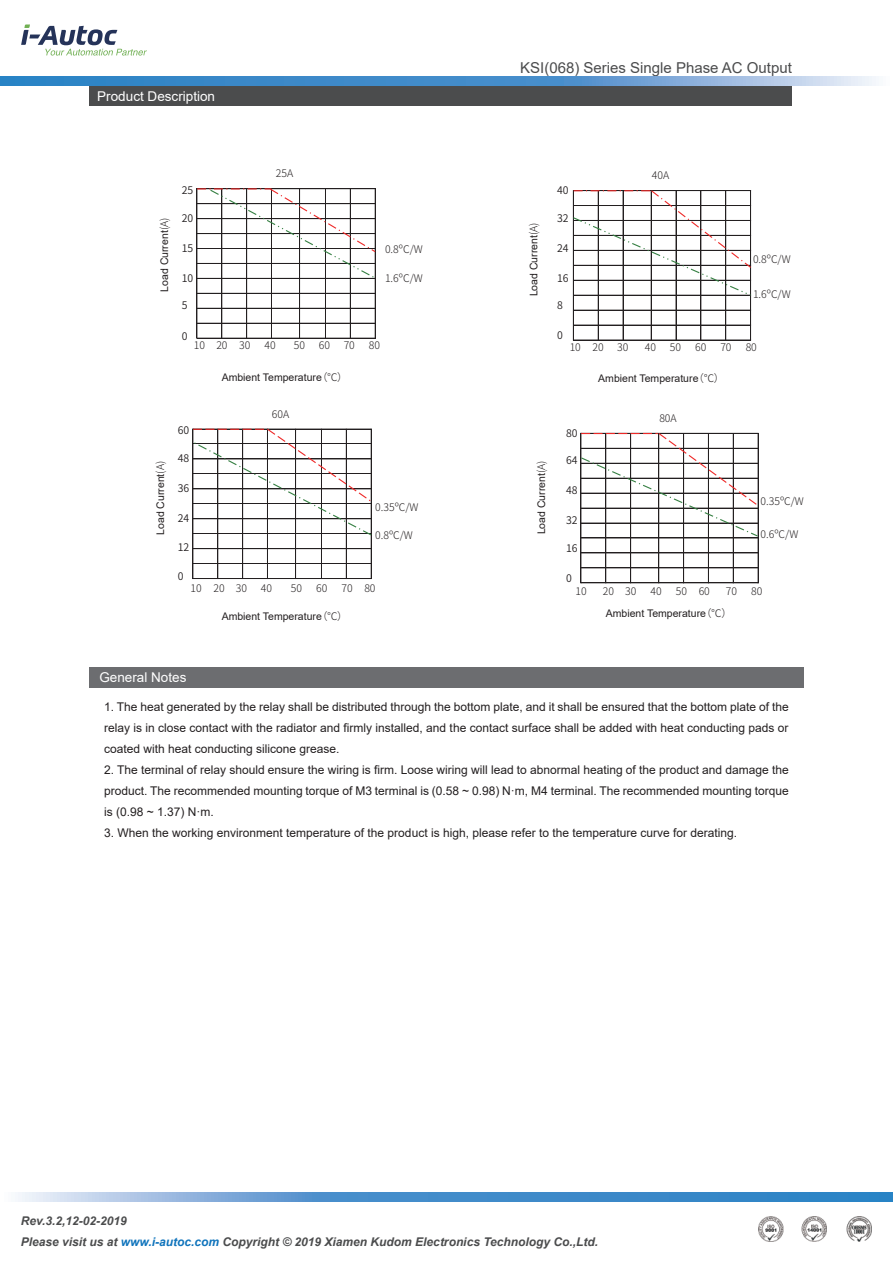
<style>
.page{position:relative;width:893px;height:1263px;background:#fff}
.page>*{position:absolute;margin:0;border:0;box-sizing:border-box;transform-origin:0 0}
.t1{font:15px "Arial";color:#4b4c4d}
.t2{font:13.5px "Arial";color:#fff}
.t3{font:12px/21px "Arial";color:#231f20;text-align:justify}
.t4{font:italic 700 12px/21px "Arial";color:#4b4c4d}
.t5{font:10.5px "Arial";color:#231f20}
.t6{font:300 10.5px "Source Han Sans CN";letter-spacing:-.005em;color:#231f20}
.t7{font:10.5px "Source Han Sans CN";color:#231f20}
.s1{font-family:"Source Han Sans CN";font-weight:300}
.s2{color:#1074bc}
</style>
<div class="page">
<svg style="left:21px;top:24px;width:126px;height:32px"></svg>
<img style="left:759px;top:1216px;width:113px;height:26px">
<div style="left:89px;top:667px;width:715px;height:21px;background:#6c6d70"></div>
<div style="left:89px;top:86px;width:703px;height:20px;background:#4b4c4d"></div>
<hr style="left:197px;top:189px;width:1px;height:149px;background:#231f20">
<hr style="left:222px;top:189px;width:1px;height:149px;background:#231f20">
<hr style="left:246px;top:189px;width:1px;height:149px;background:#231f20">
<hr style="left:247px;top:189px;width:1px;height:149px;background:#231f20">
<hr style="left:271px;top:189px;width:1px;height:149px;background:#231f20">
<hr style="left:299px;top:189px;width:1px;height:149px;background:#231f20">
<hr style="left:325px;top:189px;width:1px;height:149px;background:#231f20">
<hr style="left:350px;top:189px;width:1px;height:149px;background:#231f20">
<hr style="left:375px;top:189px;width:1px;height:149px;background:#231f20">
<hr style="left:197px;top:293px;width:178px;height:1px;background:#231f20">
<hr style="left:197px;top:308px;width:178px;height:1px;background:#231f20">
<hr style="left:197px;top:323px;width:178px;height:1px;background:#231f20">
<hr style="left:197px;top:338px;width:178px;height:1px;background:#231f20">
<svg style="left:197px;top:188px;width:179px;height:91px"></svg>
<hr style="left:581px;top:538px;width:177px;height:1px;background:#231f20">
<hr style="left:581px;top:553px;width:177px;height:1px;background:#231f20">
<hr style="left:581px;top:568px;width:177px;height:1px;background:#231f20">
<hr style="left:581px;top:582px;width:177px;height:1px;background:#231f20">
<hr style="left:581px;top:583px;width:177px;height:1px;background:#231f20">
<hr style="left:581px;top:433px;width:1px;height:150px;background:#231f20">
<hr style="left:605px;top:433px;width:1px;height:150px;background:#231f20">
<hr style="left:606px;top:433px;width:1px;height:150px;background:#231f20">
<hr style="left:630px;top:433px;width:1px;height:150px;background:#231f20">
<hr style="left:658px;top:433px;width:1px;height:150px;background:#231f20">
<hr style="left:659px;top:433px;width:1px;height:150px;background:#231f20">
<hr style="left:683px;top:433px;width:1px;height:150px;background:#231f20">
<hr style="left:708px;top:433px;width:1px;height:150px;background:#231f20">
<hr style="left:733px;top:433px;width:1px;height:150px;background:#231f20">
<hr style="left:758px;top:433px;width:1px;height:150px;background:#231f20">
<svg style="left:580px;top:432px;width:179px;height:105px"></svg>
<hr style="left:573px;top:310px;width:178px;height:1px;background:#231f20">
<hr style="left:573px;top:340px;width:178px;height:1px;background:#231f20">
<hr style="left:573px;top:190px;width:1px;height:150px;background:#231f20">
<hr style="left:598px;top:191px;width:1px;height:149px;background:#231f20">
<hr style="left:623px;top:191px;width:1px;height:149px;background:#231f20">
<hr style="left:651px;top:191px;width:1px;height:149px;background:#231f20">
<hr style="left:676px;top:191px;width:1px;height:149px;background:#231f20">
<hr style="left:701px;top:191px;width:1px;height:149px;background:#231f20">
<hr style="left:725px;top:191px;width:1px;height:149px;background:#231f20">
<hr style="left:726px;top:191px;width:1px;height:149px;background:#231f20">
<hr style="left:750px;top:191px;width:1px;height:149px;background:#231f20">
<hr style="left:573px;top:325px;width:178px;height:1px;background:#231f20">
<svg style="left:572px;top:190px;width:180px;height:107px"></svg>
<hr style="left:193px;top:429px;width:1px;height:150px;background:#231f20">
<hr style="left:218px;top:429px;width:1px;height:150px;background:#231f20">
<hr style="left:242px;top:429px;width:1px;height:149px;background:#231f20">
<hr style="left:243px;top:429px;width:1px;height:150px;background:#231f20">
<hr style="left:267px;top:429px;width:1px;height:150px;background:#231f20">
<hr style="left:295px;top:429px;width:1px;height:150px;background:#231f20">
<hr style="left:321px;top:429px;width:1px;height:150px;background:#231f20">
<hr style="left:346px;top:429px;width:1px;height:150px;background:#231f20">
<hr style="left:371px;top:429px;width:1px;height:150px;background:#231f20">
<hr style="left:193px;top:548px;width:178px;height:1px;background:#231f20">
<hr style="left:193px;top:563px;width:178px;height:1px;background:#231f20">
<hr style="left:193px;top:578px;width:178px;height:1px;background:#231f20">
<svg style="left:192px;top:428px;width:180px;height:108px"></svg>
<svg style="left:18px;top:1192px;width:875px;height:9px"></svg>
<svg style="left:0;top:77px;width:876px;height:8px"></svg>
<p class="t1" style="left:520px;top:57px;width:273px">KSI(068) Series Single Phase AC Output</p>
<p class="t2" style="left:97px;top:87px;width:119px">Product Description</p>
<p class="t6" style="left:276px;top:168px;width:19px">25A</p>
<p class="t6" style="left:652px;top:170px;width:19px">40A</p>
<p class="t7" style="left:182px;top:184px;width:13px">25</p>
<p class="t7" style="left:557px;top:184px;width:13px">40</p>
<p class="t5" style="left:157px;top:292px;width:76px;rotate:-90deg">Load Current<span class="s1">(A)</span></p>
<p class="t7" style="left:182px;top:212px;width:13px">20</p>
<p class="t7" style="left:182px;top:242px;width:13px">15</p>
<p class="t7" style="left:182px;top:272px;width:13px">10</p>
<p class="t6" style="left:385px;top:243px;width:39px">0.8ºC/W</p>
<p class="t6" style="left:385px;top:272px;width:39px">1.6ºC/W</p>
<p class="t7" style="left:182px;top:300px;width:7px">5</p>
<p class="t7" style="left:182px;top:330px;width:7px">0</p>
<p class="t6" style="left:194px;top:339px;width:58px">10 20 30</p>
<p class="t6" style="left:264px;top:339px;width:13px">40</p>
<p class="t6" style="left:294px;top:339px;width:13px">50</p>
<p class="t6" style="left:319px;top:339px;width:13px">60</p>
<p class="t6" style="left:344px;top:339px;width:13px">70</p>
<p class="t6" style="left:369px;top:339px;width:13px">80</p>
<p class="t5" style="left:527px;top:296px;width:76px;rotate:-90deg">Load Current<span class="s1">(A)</span></p>
<p class="t7" style="left:557px;top:212px;width:13px">32</p>
<p class="t7" style="left:557px;top:242px;width:13px">24</p>
<p class="t7" style="left:557px;top:272px;width:13px">16</p>
<p class="t7" style="left:557px;top:299px;width:7px">8</p>
<p class="t7" style="left:557px;top:330px;width:7px">0</p>
<p class="t6" style="left:753px;top:253px;width:39px">0.8ºC/W</p>
<p class="t6" style="left:753px;top:289px;width:39px">1.6ºC/W</p>
<p class="t6" style="left:570px;top:341px;width:35px">10 20</p>
<p class="t6" style="left:617px;top:341px;width:13px">30</p>
<p class="t6" style="left:645px;top:341px;width:13px">40</p>
<p class="t6" style="left:670px;top:341px;width:13px">50</p>
<p class="t6" style="left:695px;top:341px;width:13px">60</p>
<p class="t6" style="left:720px;top:341px;width:13px">70</p>
<p class="t6" style="left:746px;top:341px;width:13px">80</p>
<p class="t5" style="left:222px;top:370px;width:128px">Ambient Temperature<span class="s1">（℃）</span></p>
<p class="t5" style="left:598px;top:371px;width:128px">Ambient Temperature<span class="s1">（℃）</span></p>
<p class="t6" style="left:272px;top:408px;width:19px">60A</p>
<p class="t6" style="left:659px;top:412px;width:19px">80A</p>
<p class="t7" style="left:178px;top:425px;width:13px">60</p>
<p class="t7" style="left:566px;top:427px;width:13px">80</p>
<p class="t5" style="left:153px;top:535px;width:76px;rotate:-90deg">Load Current<span class="s1">(A)</span></p>
<p class="t7" style="left:178px;top:452px;width:13px">48</p>
<p class="t7" style="left:178px;top:482px;width:13px">36</p>
<p class="t7" style="left:178px;top:512px;width:13px">24</p>
<p class="t6" style="left:375px;top:501px;width:45px">0.35ºC/W</p>
<p class="t6" style="left:375px;top:529px;width:39px">0.8ºC/W</p>
<p class="t5" style="left:534px;top:534px;width:76px;rotate:-90deg">Load Current<span class="s1">(A)</span></p>
<p class="t7" style="left:566px;top:455px;width:13px">64</p>
<p class="t7" style="left:566px;top:484px;width:13px">48</p>
<p class="t7" style="left:566px;top:515px;width:13px">32</p>
<p class="t6" style="left:760px;top:495px;width:45px">0.35ºC/W</p>
<p class="t6" style="left:760px;top:528px;width:39px">0.6ºC/W</p>
<p class="t7" style="left:178px;top:541px;width:13px">12</p>
<p class="t7" style="left:178px;top:570px;width:7px">0</p>
<p class="t6" style="left:191px;top:582px;width:58px">10 20 30</p>
<p class="t6" style="left:261px;top:582px;width:13px">40</p>
<p class="t6" style="left:291px;top:582px;width:13px">50</p>
<p class="t6" style="left:316px;top:582px;width:13px">60</p>
<p class="t6" style="left:341px;top:582px;width:36px">70 80</p>
<p class="t7" style="left:566px;top:542px;width:13px">16</p>
<p class="t7" style="left:566px;top:572px;width:7px">0</p>
<p class="t6" style="left:576px;top:585px;width:13px">10</p>
<p class="t6" style="left:603px;top:585px;width:35px">20 30</p>
<p class="t6" style="left:651px;top:585px;width:13px">40</p>
<p class="t6" style="left:676px;top:585px;width:35px">50 60</p>
<p class="t6" style="left:726px;top:585px;width:13px">70</p>
<p class="t6" style="left:751px;top:585px;width:13px">80</p>
<p class="t5" style="left:222px;top:609px;width:128px">Ambient Temperature<span class="s1">（℃）</span></p>
<p class="t5" style="left:606px;top:606px;width:128px">Ambient Temperature<span class="s1">（℃）</span></p>
<p class="t2" style="left:99px;top:668px;width:89px">General Notes</p>
<p class="t3" style="left:104px;top:697px;width:686px">1. The heat generated by the relay shall be distributed through the bottom plate, and it shall be ensured that the bottom plate of the relay is in close contact with the radiator and firmly installed, and the contact surface shall be added with heat conducting pads or coated with heat conducting silicone grease.</p>
<p class="t3" style="left:104px;top:760px;width:686px">2. The terminal of relay should ensure the wiring is firm. Loose wiring will lead to abnormal heating of the product and damage the product. The recommended mounting torque of M3 terminal is (0.58 ~ 0.98) N·m, M4 terminal. The recommended mounting torque is (0.98 ~ 1.37) N·m.</p>
<p class="t3" style="left:104px;top:823px;width:634px">3. When the working environment temperature of the product is high, please refer to the temperature curve for derating.</p>
<p class="t4" style="left:21px;top:1210px;width:579px">Rev.3.2,12-02-2019<br>Please visit us at <span class="s2">www.i-autoc.com</span> Copyright © 2019 Xiamen Kudom Electronics Technology Co.,Ltd.</p>
</div>
